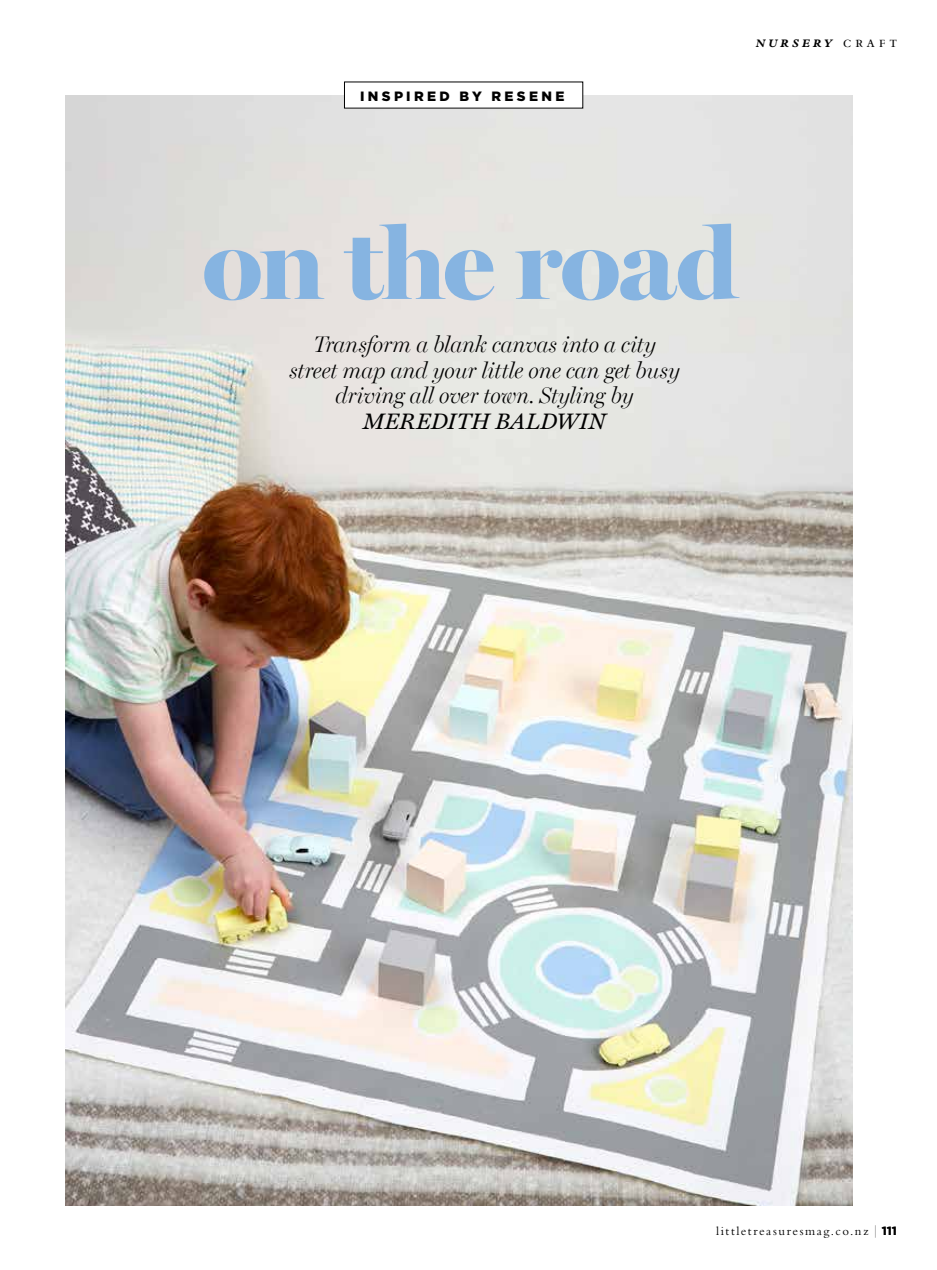
<style>
.page{position:relative;width:937px;height:1270px;background:#fff}
.page>*{position:absolute;margin:0;border:0;box-sizing:border-box;transform-origin:0 0}
.t1{font:900 100.95px "Miller Banner";letter-spacing:-.02em;color:#86b4e1}
.t2{font:italic 300 22.5px/25.5px "Miller Display";letter-spacing:-.005em;color:#000;text-align:center}
.t3{font:italic 22.5px "Miller Text";letter-spacing:.015em;color:#000}
.t4{font:900 13.5px "Gotham";letter-spacing:.245em;color:#000}
.t5{font:12.75px "Bembo";letter-spacing:.13em;color:#000}
.t6{font:italic 800 12px "Bembo";letter-spacing:.25em;color:#000}
.s1{font-family:"Bembo Expert";font-weight:400;font-style:normal;font-size:16.5px}
.s2{font-family:"Gotham";font-weight:100;font-size:13.5px}
.s3{font-family:"Gotham";font-weight:900;font-size:12px}
</style>
<div class="page">
<img style="left:65px;top:95px;width:787px;height:1110px">
<div style="left:344px;top:82px;width:238px;height:26px;background:#fff"></div>
<p class="t4" style="left:360px;top:86px;width:206px">INSPIRED BY RESENE</p>
<p class="t6" style="left:755px;top:37px;width:143px">NURSERY <span class="s1">craft</span></p>
<h1 class="t1" style="left:202px;top:203px;width:537px">on the road</h1>
<p class="t2" style="left:289px;top:332px;width:391px">Transform a blank canvas into a city street map and your little one can get busy driving all over town. Styling by</p>
<p class="t3" style="left:363px;top:408px;width:244px">MEREDITH BALDWIN</p>
<p class="t5" style="left:715px;top:1223px;width:182px">littletreasuresmag.co.nz <span class="s2">|</span> <span class="s3">111</span></p>
</div>
